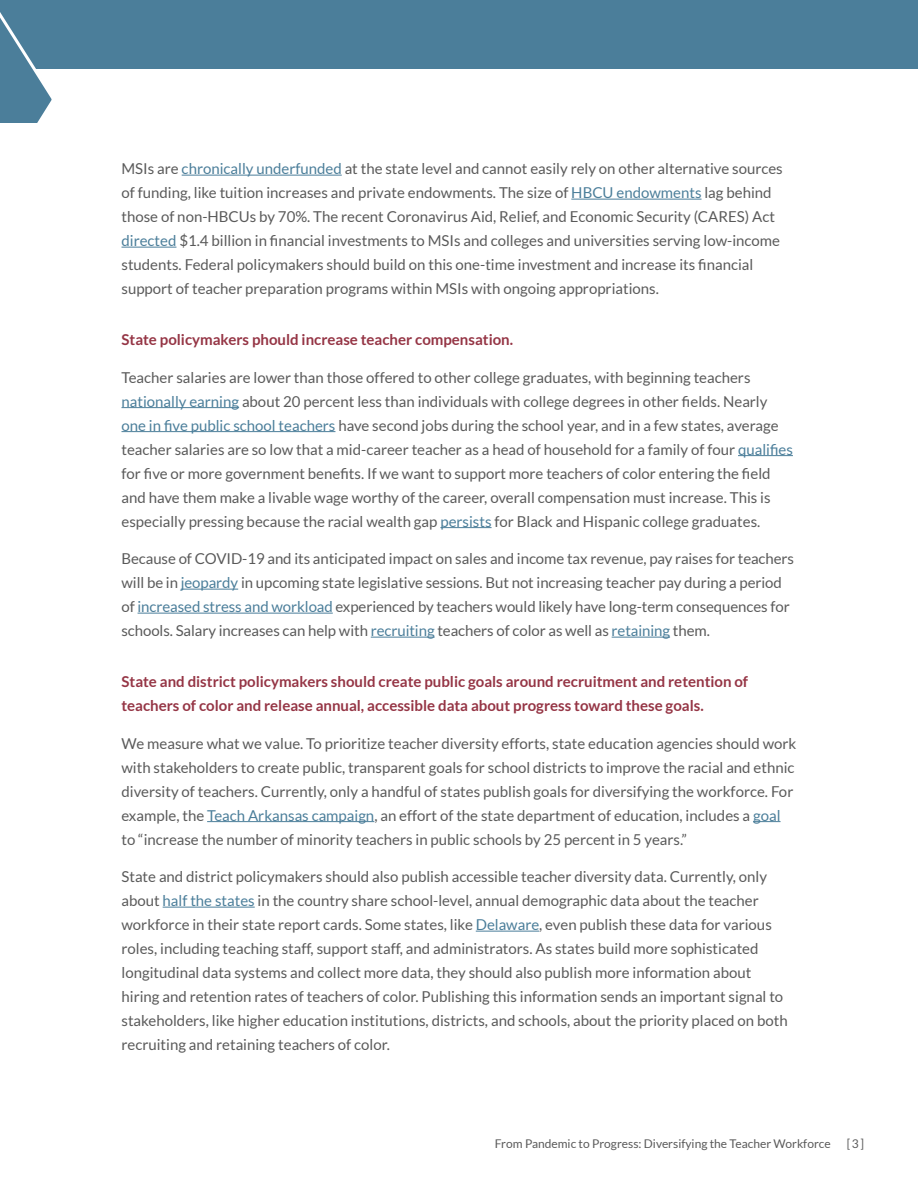
<style>
.page{position:relative;width:918px;height:1188px;background:#fff}
.page>*{position:absolute;margin:0;border:0;box-sizing:border-box;transform-origin:0 0}
.BodyCopy{font:15px/24px "Lato";color:#5a5a5a}
.t1{font:700 15px/24px "Lato";color:#953545}
.t2{font:12px "Lato";color:#5a5a5a}
.s1{color:#4b7e9a}
</style>
<div class="page">
<div style="left:56px;top:0;width:862px;height:69px;background:#4b7e9a"></div>
<svg style="left:0;top:0;width:56px;height:123px;background:#628ea6"></svg>
<hr style="left:182px;top:175px;width:160px;height:1px;background:#4b7e9a">
<hr style="left:571px;top:199px;width:131px;height:1px;background:#4b7e9a">
<hr style="left:122px;top:247px;width:54px;height:1px;background:#4b7e9a">
<hr style="left:122px;top:407px;width:117px;height:1px;background:#4b7e9a">
<hr style="left:122px;top:431px;width:213px;height:1px;background:#4b7e9a">
<hr style="left:738px;top:455px;width:55px;height:1px;background:#4b7e9a">
<hr style="left:440px;top:527px;width:52px;height:1px;background:#4b7e9a">
<hr style="left:181px;top:589px;width:57px;height:1px;background:#4b7e9a">
<hr style="left:138px;top:613px;width:195px;height:1px;background:#4b7e9a">
<hr style="left:371px;top:637px;width:64px;height:1px;background:#4b7e9a">
<hr style="left:612px;top:637px;width:58px;height:1px;background:#4b7e9a">
<hr style="left:207px;top:821px;width:167px;height:1px;background:#4b7e9a">
<svg style="left:753px;top:821px;width:28px;height:1px"></svg>
<hr style="left:163px;top:907px;width:92px;height:1px;background:#4b7e9a">
<hr style="left:476px;top:931px;width:63px;height:1px;background:#4b7e9a">
<p class="BodyCopy" style="left:122px;top:157px;width:663px">MSIs are <span class="s1">chronically underfunded</span> at the state level and cannot easily rely on other alternative sources of funding, like tuition increases and private endowments. The size of <span class="s1">HBCU endowments</span> lag behind those of non-HBCUs by 70%. The recent Coronavirus Aid, Relief, and Economic Security (CARES) Act <span class="s1">directed</span> $1.4 billion in financial investments to MSIs and colleges and universities serving low-income students. Federal policymakers should build on this one-time investment and increase its financial support of teacher preparation programs within MSIs with ongoing appropriations.</p>
<h2 class="t1" style="left:122px;top:327px;width:393px">State policymakers phould increase teacher compensation.</h2>
<p class="BodyCopy" style="left:122px;top:365px;width:673px">Teacher salaries are lower than those offered to other college graduates, with beginning teachers <span class="s1">nationally earning</span> about 20 percent less than individuals with college degrees in other fields. Nearly <span class="s1">one in five public school teachers</span> have second jobs during the school year, and in a few states, average teacher salaries are so low that a mid-career teacher as a head of household for a family of four <span class="s1">qualifies </span>for five or more government benefits. If we want to support more teachers of color entering the field and have them make a livable wage worthy of the career, overall compensation must increase. This is especially pressing because the racial wealth gap <span class="s1">persists</span> for Black and Hispanic college graduates.</p>
<p class="BodyCopy" style="left:122px;top:547px;width:674px">Because of COVID-19 and its anticipated impact on sales and income tax revenue, pay raises for teachers will be in <span class="s1">jeopardy</span> in upcoming state legislative sessions. But not increasing teacher pay during a period of <span class="s1">increased stress and workload</span> experienced by teachers would likely have long-term consequences for schools. Salary increases can help with <span class="s1">recruiting</span> teachers of color as well as <span class="s1">retaining</span> them.</p>
<h2 class="t1" style="left:122px;top:669px;width:628px">State and district policymakers should create public goals around recruitment and retention of teachers of color and release annual, accessible data about progress toward these goals.</h2>
<p class="BodyCopy" style="left:122px;top:731px;width:676px">We measure what we value. To prioritize teacher diversity efforts, state education agencies should work with stakeholders to create public, transparent goals for school districts to improve the racial and ethnic diversity of teachers. Currently, only a handful of states publish goals for diversifying the workforce. For example, the <span class="s1">Teach Arkansas campaign</span>, an effort of the state department of education, includes a <span class="s1">goal </span>to “increase the number of minority teachers in public schools by 25 percent in 5 years.”</p>
<p class="BodyCopy" style="left:122px;top:865px;width:668px">State and district policymakers should also publish accessible teacher diversity data. Currently, only about <span class="s1">half the states</span> in the country share school-level, annual demographic data about the teacher workforce in their state report cards. Some states, like <span class="s1">Delaware</span>, even publish these data for various roles, including teaching staff, support staff, and administrators. As states build more sophisticated longitudinal data systems and collect more data, they should also publish more information about hiring and retention rates of teachers of color. Publishing this information sends an important signal to stakeholders, like higher education institutions, districts, and schools, about the priority placed on both recruiting and retaining teachers of color.</p>
<p class="t2" style="left:495px;top:1136px;width:337px">From Pandemic to Progress: Diversifying the Teacher Workforce</p>
<p class="t2" style="left:847px;top:1136px;width:19px">[3]</p>
</div>
